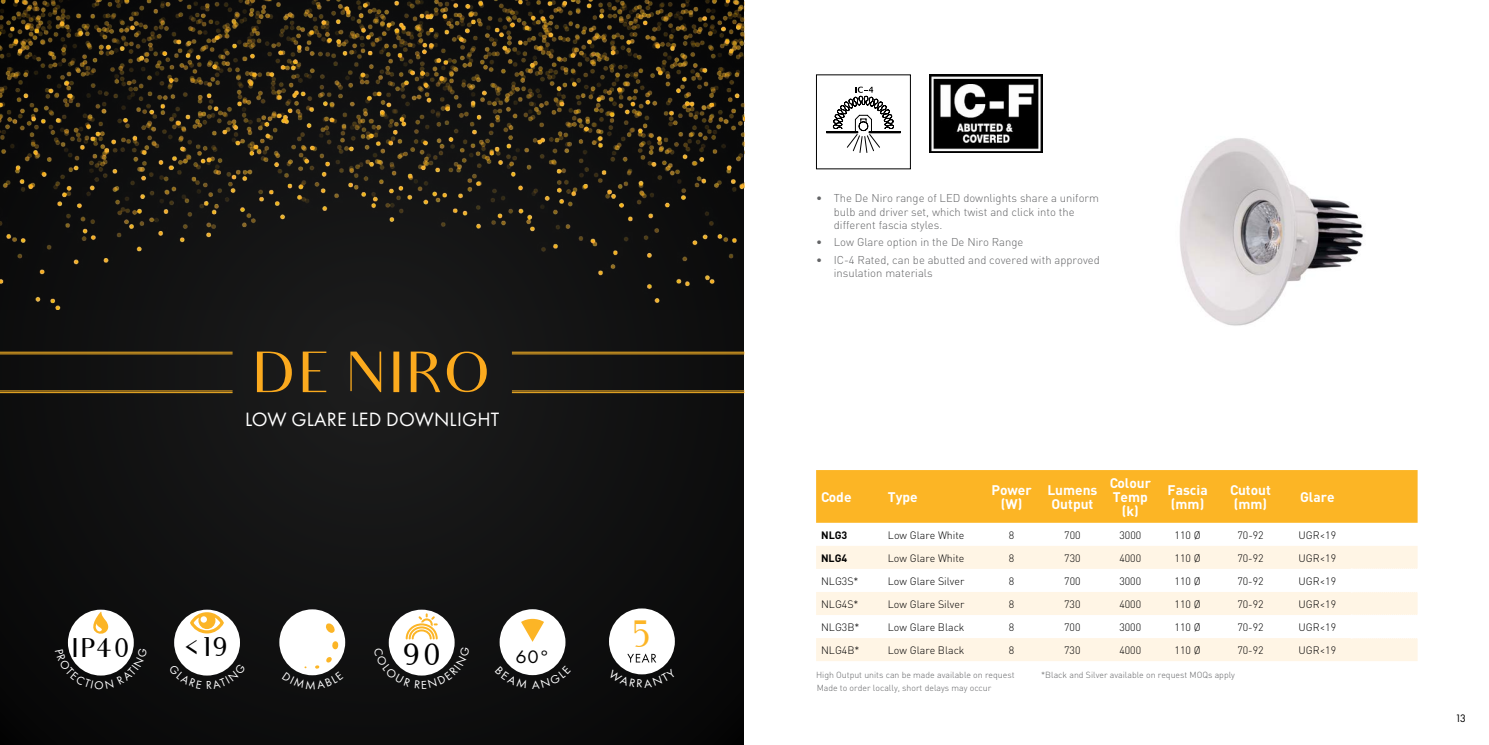
<style>
.page{position:relative;width:1489px;height:745px;background:#fff}
.page>*{position:absolute;margin:0;border:0;box-sizing:border-box;transform-origin:0 0}
.t1{font:56.25px "Audrey";color:#fbaa1e}
.t2{font:36.88px "Audrey";color:#fcb526}
.t3{font:30px "Audrey";color:#000}
.t4{font:26.25px "Audrey";letter-spacing:-.035em;color:#000}
.t5{font:20px "Futura PT";letter-spacing:.01em;color:#fff}
.t6{font:18.75px "Futura PT";color:#000;scale:1.06 1}
.t7{font:700 13.75px/13.8px "DIN";color:#fff}
.t8{font:300 11.25px/13.5px "DIN";color:#636466}
.t9{font:11.25px "Futura PT";color:#000}
.t10{font:300 10.62px "DIN";color:#000}
.t11{font:700 10.62px "DIN";color:#000}
.t12{font:300 8.75px "DIN";color:#636466}
.s1{font-family:"Bask Old Face"}
</style>
<div class="page">
<div style="left:0;top:0;width:755px;height:744px;background:#111"></div>
<div style="left:744px;top:0;width:36px;height:744px;background:#fff"></div>
<hr style="left:0;top:351px;width:232px;height:1px;background:#fcb525">
<hr style="left:0;top:353px;width:232px;height:1px;background:#fcb525">
<hr style="left:0;top:390px;width:232px;height:1px;background:#fcb525">
<hr style="left:0;top:392px;width:232px;height:1px;background:#fcb525">
<hr style="left:512px;top:351px;width:232px;height:1px;background:#fcb525">
<hr style="left:512px;top:353px;width:232px;height:1px;background:#fcb525">
<hr style="left:512px;top:390px;width:232px;height:1px;background:#fcb525">
<hr style="left:512px;top:392px;width:232px;height:1px;background:#fcb525">
<div style="left:68px;top:609px;width:66px;height:66px;background:#fff;border-radius:50%"></div>
<svg style="left:88px;top:611px;width:21px;height:23px"></svg>
<div style="left:279px;top:609px;width:66px;height:65px;background:#fff;border-radius:50%"></div>
<svg style="left:326px;top:623px;width:9px;height:9px"></svg>
<svg style="left:332px;top:641px;width:6px;height:8px"></svg>
<div style="left:389px;top:609px;width:65px;height:66px;background:#fff;border-radius:50%"></div>
<svg style="left:405px;top:613px;width:32px;height:26px"></svg>
<div style="left:609px;top:608px;width:66px;height:66px;background:#fff;border-radius:50%"></div>
<svg style="left:627px;top:653px;width:29px;height:9px"></svg>
<div style="left:499px;top:608px;width:66px;height:66px;background:#fff;border-radius:50%"></div>
<svg style="left:521px;top:618px;width:23px;height:23px"></svg>
<img style="left:1179px;top:138px;width:184px;height:188px">
<div style="left:816px;top:470px;width:601px;height:52px;background:#fcb525"></div>
<svg style="left:816px;top:546px;width:601px;height:114px;fill:#fff5e5"></svg>
<svg style="left:1350px;top:568px;width:67px;height:1px"></svg>
<svg style="left:1350px;top:591px;width:67px;height:1px"></svg>
<svg style="left:1350px;top:614px;width:67px;height:1px"></svg>
<svg style="left:1350px;top:637px;width:67px;height:1px"></svg>
<div style="left:868px;top:131px;width:32px;height:2px;border:1px solid #000"></div>
<div style="left:826px;top:131px;width:32px;height:2px;border:1px solid #000"></div>
<svg style="left:832px;top:87px;width:62px;height:66px"></svg>
<div style="left:174px;top:609px;width:66px;height:66px;background:#fff;border-radius:50%"></div>
<svg style="left:190px;top:611px;width:34px;height:22px"></svg>
<img style="left:929px;top:74px;width:113px;height:79px">
<img style="left:0;top:0;width:744px;height:309px">
<svg style="left:68px;top:647px;width:66px;height:29px"></svg>
<svg style="left:282px;top:656px;width:60px;height:20px"></svg>
<svg style="left:389px;top:646px;width:66px;height:30px"></svg>
<svg style="left:623px;top:668px;width:38px;height:7px"></svg>
<svg style="left:509px;top:665px;width:47px;height:11px"></svg>
<svg style="left:181px;top:663px;width:52px;height:13px"></svg>
<h1 class="t1" style="left:252px;top:342px;width:242px">DE NIRO</h1>
<h3 class="t5" style="left:245px;top:407px;width:256px">LOW GLARE LED DOWNLIGHT</h3>
<h3 class="t4" style="left:185px;top:632px;width:46px"><span class="s1">&lt;</span>19</h3>
<h3 class="t4" style="left:71px;top:633px;width:61px">IP40</h3>
<h3 class="t3" style="left:401px;top:638px;width:42px">90</h3>
<h3 class="t6" style="left:515px;top:645px;width:33px">60°</h3>
<h2 class="t2" style="left:629px;top:614px;width:27px">5</h2>
<p class="t8" style="left:833px;top:191px;width:267px;text-indent:-18px">• The De Niro range of LED downlights share a uniform bulb and driver set, which twist and click into the different fascia styles.</p>
<p class="t8" style="left:816px;top:235px;width:209px">• Low Glare option in the De Niro Range</p>
<p class="t8" style="left:833px;top:252px;width:267px;text-indent:-18px">• IC-4 Rated, can be abutted and covered with approved insulation materials</p>
<p class="t7" style="left:821px;top:489px;width:32px">Code</p>
<p class="t7" style="left:887px;top:489px;width:31px">Type</p>
<p class="t7" style="left:991px;top:482px;width:42px;text-align:center">Power (W)</p>
<p class="t7" style="left:1047px;top:482px;width:52px">Lumens<br>Output</p>
<p class="t7" style="left:1109px;top:475px;width:43px;text-align:center">Colour<br>Temp (k)</p>
<p class="t7" style="left:1167px;top:482px;width:42px">Fascia (mm)</p>
<p class="t7" style="left:1230px;top:482px;width:42px">Cutout (mm)</p>
<p class="t7" style="left:1300px;top:489px;width:36px">Glare</p>
<p class="t11" style="left:821px;top:527px;width:28px">NLG3</p>
<p class="t10" style="left:887px;top:528px;width:78px">Low Glare White</p>
<p class="t10" style="left:1008px;top:528px;width:7px">8</p>
<p class="t10" style="left:1064px;top:528px;width:18px">700</p>
<p class="t10" style="left:1119px;top:528px;width:23px">3000</p>
<p class="t10" style="left:1174px;top:528px;width:28px">110 Ø</p>
<p class="t10" style="left:1237px;top:528px;width:28px">70-92</p>
<p class="t10" style="left:1298px;top:528px;width:39px">UGR&lt;19</p>
<p class="t11" style="left:821px;top:550px;width:28px">NLG4</p>
<p class="t10" style="left:887px;top:551px;width:78px">Low Glare White</p>
<p class="t10" style="left:1008px;top:551px;width:7px">8</p>
<p class="t10" style="left:1064px;top:551px;width:18px">730</p>
<p class="t10" style="left:1119px;top:551px;width:23px">4000</p>
<p class="t10" style="left:1174px;top:551px;width:28px">110 Ø</p>
<p class="t10" style="left:1237px;top:551px;width:28px">70-92</p>
<p class="t10" style="left:1298px;top:551px;width:39px">UGR&lt;19</p>
<p class="t10" style="left:821px;top:574px;width:39px">NLG3S*</p>
<p class="t10" style="left:887px;top:574px;width:78px">Low Glare Silver</p>
<p class="t10" style="left:1008px;top:574px;width:7px">8</p>
<p class="t10" style="left:1064px;top:574px;width:18px">700</p>
<p class="t10" style="left:1119px;top:574px;width:23px">3000</p>
<p class="t10" style="left:1174px;top:574px;width:28px">110 Ø</p>
<p class="t10" style="left:1237px;top:574px;width:28px">70-92</p>
<p class="t10" style="left:1298px;top:574px;width:39px">UGR&lt;19</p>
<p class="t10" style="left:821px;top:597px;width:39px">NLG4S*</p>
<p class="t10" style="left:887px;top:597px;width:78px">Low Glare Silver</p>
<p class="t10" style="left:1008px;top:597px;width:7px">8</p>
<p class="t10" style="left:1064px;top:597px;width:18px">730</p>
<p class="t10" style="left:1119px;top:597px;width:23px">4000</p>
<p class="t10" style="left:1174px;top:597px;width:28px">110 Ø</p>
<p class="t10" style="left:1237px;top:597px;width:28px">70-92</p>
<p class="t10" style="left:1298px;top:597px;width:39px">UGR&lt;19</p>
<p class="t10" style="left:821px;top:620px;width:40px">NLG3B*</p>
<p class="t10" style="left:887px;top:620px;width:78px">Low Glare Black</p>
<p class="t10" style="left:1008px;top:620px;width:7px">8</p>
<p class="t10" style="left:1064px;top:620px;width:18px">700</p>
<p class="t10" style="left:1119px;top:620px;width:23px">3000</p>
<p class="t10" style="left:1174px;top:620px;width:28px">110 Ø</p>
<p class="t10" style="left:1237px;top:620px;width:28px">70-92</p>
<p class="t10" style="left:1298px;top:620px;width:39px">UGR&lt;19</p>
<p class="t10" style="left:821px;top:643px;width:40px">NLG4B*</p>
<p class="t10" style="left:887px;top:643px;width:78px">Low Glare Black</p>
<p class="t10" style="left:1008px;top:643px;width:7px">8</p>
<p class="t10" style="left:1064px;top:643px;width:18px">730</p>
<p class="t10" style="left:1119px;top:643px;width:23px">4000</p>
<p class="t10" style="left:1174px;top:643px;width:28px">110 Ø</p>
<p class="t10" style="left:1237px;top:643px;width:28px">70-92</p>
<p class="t10" style="left:1298px;top:643px;width:39px">UGR&lt;19</p>
<p class="t12" style="left:816px;top:668px;width:200px">High Output units can be made available on request</p>
<p class="t12" style="left:1041px;top:668px;width:195px">*Black and Silver available on request MOQs apply</p>
<p class="t12" style="left:816px;top:682px;width:176px">Made to order locally, short delays may occur</p>
<p class="t9" style="left:1454px;top:711px;width:13px">13</p>
</div>
